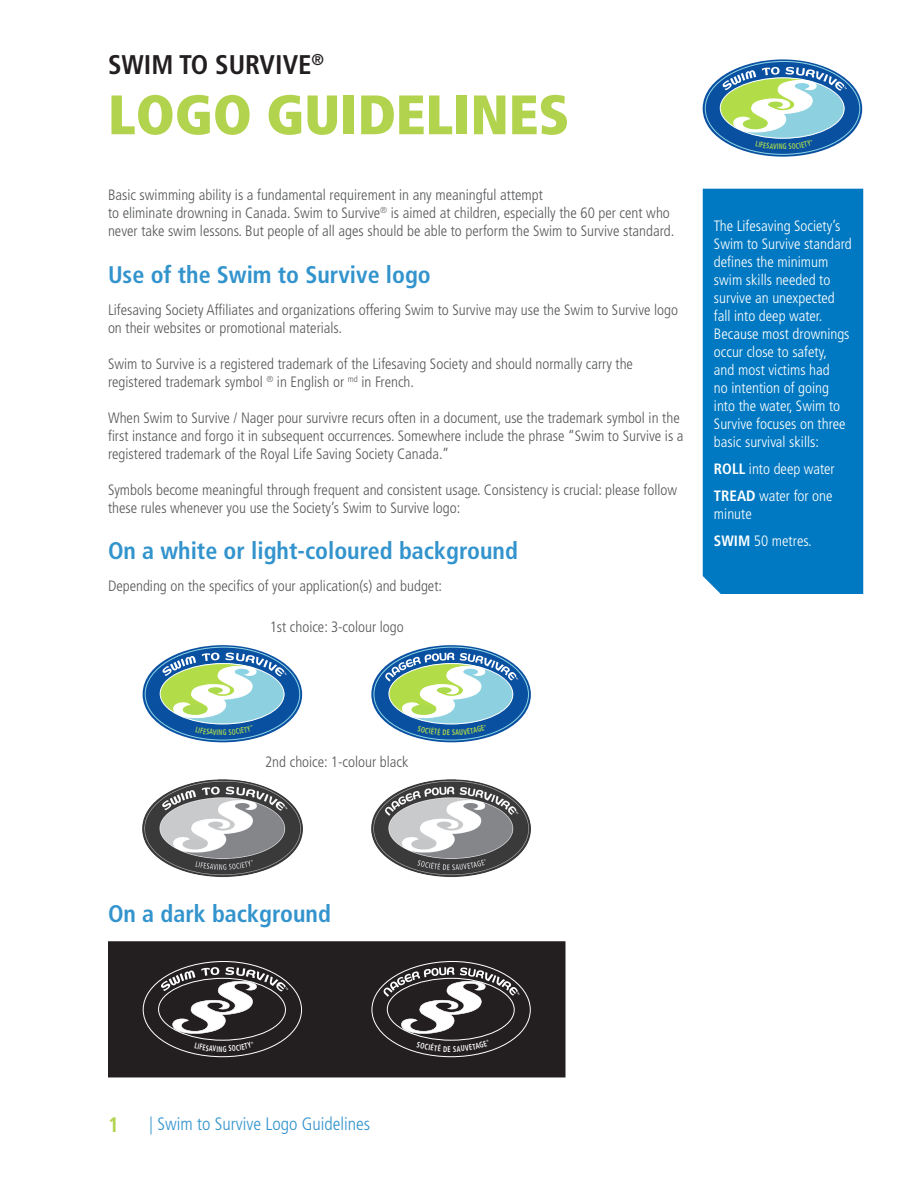
<style>
.page{position:relative;width:918px;height:1188px;background:#fff}
.page>*{position:absolute;margin:0;border:0;box-sizing:border-box;transform-origin:0 0}
.t1{font:900 condensed 55.5px "Frutiger";color:#b2d34e}
.Main_Head{font:700 condensed 27px "Frutiger";color:#231f20}
.heading{font:700 condensed 24px "Frutiger";color:#3394cd}
.t2{font:700 condensed 21px "Frutiger";color:#b2d34e}
.t3{font:300 condensed 18px "Frutiger";color:#3394cd}
.body{font:300 condensed 15px/18px "Frutiger";color:#57585a}
.body-2{font:300 condensed 15px/18px "Frutiger";color:#fff}
.s1{font-weight:700}
</style>
<div class="page">
<svg style="left:157px;top:654px;width:131px;height:78px"></svg>
<div style="left:143px;top:645px;width:159px;height:97px;border:18px solid #0a50a1;border-radius:50%"></div>
<svg style="left:144px;top:653px;width:143px;height:66px"></svg>
<div style="left:235px;top:669px;width:14px;height:6px;background:#8bd3e5;border-radius:50%"></div>
<div style="left:208px;top:687px;width:15px;height:6px;background:#abda4d;border-radius:50%"></div>
<div style="left:183px;top:705px;width:24px;height:10px;background:#abda4d;border-radius:50%"></div>
<div style="left:160px;top:663px;width:124px;height:61px;border:1px solid #fff;border-radius:50%"></div>
<div style="left:371px;top:645px;width:160px;height:97px;border:18px solid #0a50a1;border-radius:50%"></div>
<img style="left:142px;top:779px;width:161px;height:98px">
<img style="left:371px;top:779px;width:160px;height:98px">
<div style="left:108px;top:941px;width:458px;height:136px;background:#231f20"></div>
<svg style="left:161px;top:967px;width:127px;height:67px"></svg>
<div style="left:158px;top:978px;width:128px;height:62px;border:1px solid #fff;border-radius:50%"></div>
<svg style="left:384px;top:967px;width:136px;height:67px"></svg>
<svg style="left:717px;top:69px;width:131px;height:77px"></svg>
<div style="left:703px;top:60px;width:159px;height:97px;border:18px solid #0a50a1;border-radius:50%"></div>
<svg style="left:704px;top:67px;width:143px;height:66px"></svg>
<div style="left:795px;top:83px;width:14px;height:6px;background:#8bd3e5;border-radius:50%"></div>
<div style="left:768px;top:102px;width:15px;height:6px;background:#abda4d;border-radius:50%"></div>
<div style="left:743px;top:119px;width:24px;height:10px;background:#abda4d;border-radius:50%"></div>
<div style="left:720px;top:77px;width:124px;height:62px;border:1px solid #fff;border-radius:50%"></div>
<div style="left:703px;top:189px;width:160px;height:405px;background:#0079c2"></div>
<svg style="left:195px;top:725px;width:58px;height:10px"></svg>
<svg style="left:373px;top:653px;width:145px;height:82px"></svg>
<svg style="left:195px;top:1041px;width:58px;height:11px"></svg>
<svg style="left:416px;top:1040px;width:73px;height:12px"></svg>
<svg style="left:756px;top:139px;width:57px;height:11px"></svg>
<p class="Main_Head" style="left:108px;top:49px;width:218px">SWIM TO SURVIVE<sup>®</sup></p>
<p class="t1" style="left:108px;top:81px;width:463px">LOGO GUIDELINES</p>
<p class="body" style="left:108px;top:186px;width:436px">Basic swimming ability is a fundamental requirement in any meaningful attempt</p>
<p class="body" style="left:108px;top:204px;width:568px">to eliminate drowning in Canada. Swim to Survive<sup>®</sup> is aimed at children, especially the 60 per cent who never take swim lessons. But people of all ages should be able to perform the Swim to Survive standard.</p>
<p class="heading" style="left:108px;top:260px;width:324px">Use of the Swim to Survive logo</p>
<p class="body" style="left:108px;top:301px;width:572px">Lifesaving Society Affiliates and organizations offering Swim to Survive may use the Swim to Survive logo on their websites or promotional materials.</p>
<p class="body" style="left:108px;top:355px;width:527px">Swim to Survive is a registered trademark of the Lifesaving Society and should normally carry the registered trademark symbol <sup>®</sup> in English or <sup>md</sup> in French.</p>
<p class="body" style="left:108px;top:409px;width:577px">When Swim to Survive / Nager pour survivre recurs often in a document, use the trademark symbol in the first instance and forgo it in subsequent occurrences. Somewhere include the phrase “Swim to Survive is a registered trademark of the Royal Life Saving Society Canada.”</p>
<p class="body" style="left:108px;top:481px;width:571px">Symbols become meaningful through frequent and consistent usage. Consistency is crucial: please follow these rules whenever you use the Society’s Swim to Survive logo:</p>
<p class="heading" style="left:108px;top:537px;width:411px">On a white or light-coloured background</p>
<p class="body" style="left:108px;top:577px;width:336px">Depending on the specifics of your application(s) and budget:</p>
<p class="body" style="left:270px;top:618px;width:136px">1st choice: 3-colour logo</p>
<p class="body-2" style="left:714px;top:217px;width:139px">The Lifesaving Society’s<br>Swim to Survive standard defines the minimum swim skills needed to survive an unexpected fall into deep water.<br>Because most drownings occur close to safety,<br>and most victims had<br>no intention of going into the water, Swim to<br>Survive focuses on three basic survival skills:</p>
<p class="body-2" style="left:714px;top:455px;width:122px;line-height:27px"><span class="s1">ROLL</span> into deep water<br><span class="s1">TREAD</span> water for one</p>
<p class="body-2" style="left:714px;top:505px;width:39px">minute</p>
<p class="body-2" style="left:714px;top:532px;width:99px"><span class="s1">SWIM</span> 50 metres.</p>
<p class="body" style="left:265px;top:753px;width:145px">2nd choice: 1-colour black</p>
<p class="heading" style="left:108px;top:899px;width:224px">On a dark background</p>
<p class="t2" style="left:108px;top:1112px;width:12px">1</p>
<p class="t3" style="left:149px;top:1113px;width:223px">| Swim to Survive Logo Guidelines</p>
</div>
